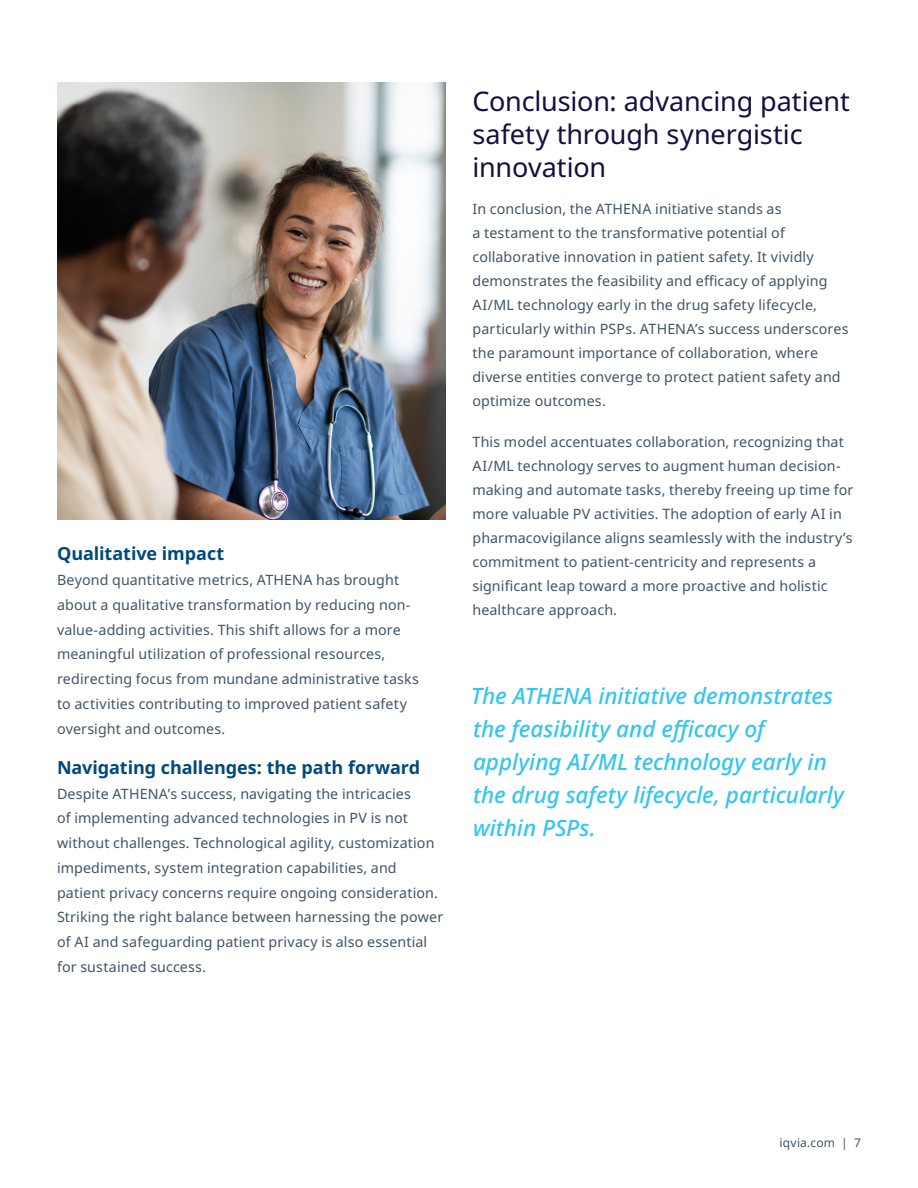
<style>
.page{position:relative;width:918px;height:1188px;background:#fff}
.page>*{position:absolute;margin:0;border:0;box-sizing:border-box;transform-origin:0 0}
.Section_heading{font:27px/33px "Noto Sans";letter-spacing:-.005em;color:#150e42}
.Callout_quote{font:italic 500 22.5px/33px "Noto Sans";color:#33c5f3}
.Subheading{font:700 18px "Noto Sans";letter-spacing:-.005em;color:#00497b}
.Body_copy_-_Space{font:14.25px/24px "Noto Sans";letter-spacing:.01em;color:#425465}
.t1{font:12px "Noto Sans";letter-spacing:.015em;color:#425465}
</style>
<div class="page">
<img style="left:57px;top:82px;width:389px;height:437px">
<p class="Subheading" style="left:57px;top:541px;width:169px">Qualitative impact</p>
<p class="Body_copy_-_Space" style="left:57px;top:568px;width:364px;line-height:24.8px">Beyond quantitative metrics, ATHENA has brought about a qualitative transformation by reducing non&shy;value-adding activities. This shift allows for a more meaningful utilization of professional resources, redirecting focus from mundane administrative tasks to activities contributing to improved patient safety oversight and outcomes.</p>
<p class="Subheading" style="left:57px;top:755px;width:365px">Navigating challenges: the path forward</p>
<p class="Body_copy_-_Space" style="left:57px;top:781px;width:388px;line-height:24.8px">Despite ATHENA’s success, navigating the intricacies<br>of implementing advanced technologies in PV is not without challenges. Technological agility, customization impediments, system integration capabilities, and patient privacy concerns require ongoing consideration.<br>Striking the right balance between harnessing the power of AI and safeguarding patient privacy is also essential for sustained success.</p>
<p class="Section_heading" style="left:472px;top:85px;width:379px">Conclusion: advancing patient safety through synergistic innovation</p>
<p class="Body_copy_-_Space" style="left:472px;top:198px;width:378px">In conclusion, the ATHENA initiative stands as<br>a testament to the transformative potential of collaborative innovation in patient safety. It vividly demonstrates the feasibility and efficacy of applying AI/ML technology early in the drug safety lifecycle, particularly within PSPs. ATHENA’s success underscores the paramount importance of collaboration, where diverse entities converge to protect patient safety and optimize outcomes.</p>
<p class="Body_copy_-_Space" style="left:472px;top:430px;width:382px">This model accentuates collaboration, recognizing that AI/ML technology serves to augment human decision&shy;making and automate tasks, thereby freeing up time for more valuable PV activities. The adoption of early AI in pharmacovigilance aligns seamlessly with the industry’s commitment to patient-centricity and represents a significant leap toward a more proactive and holistic healthcare approach.</p>
<p class="Callout_quote" style="left:471px;top:679px;width:375px">The ATHENA initiative demonstrates the feasibility and efficacy of applying AI/ML technology early in the drug safety lifecycle, particularly within PSPs.</p>
<p class="t1" style="left:780px;top:1134px;width:83px">iqvia.com | 7</p>
</div>
